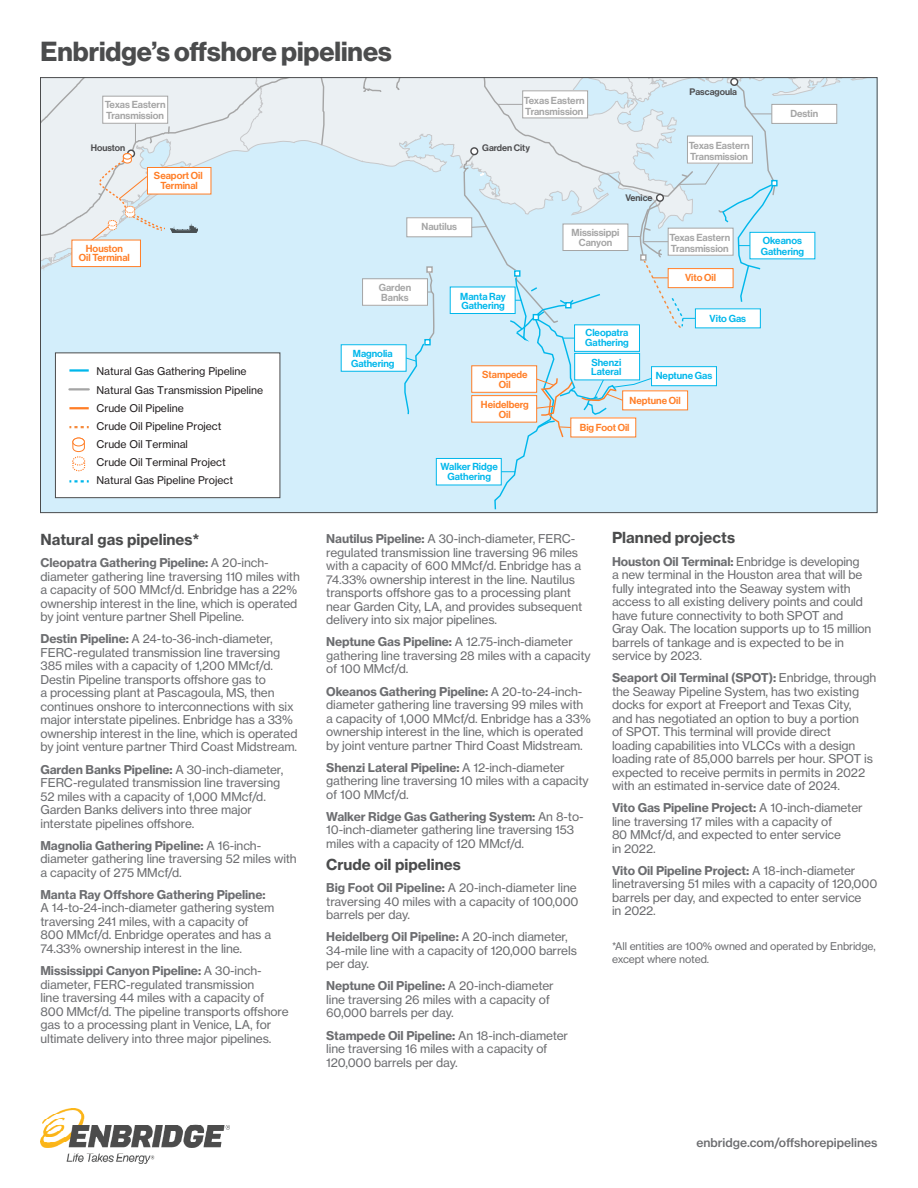
<style>
.page{position:relative;width:918px;height:1188px;background:#fff}
.page>*{position:absolute;margin:0;border:0;box-sizing:border-box;transform-origin:0 0}
.Head_18_20{font:27px "N Haas Grotesk DS Std 75 Bd";color:#4b4c4d}
.Head_10_12{font:15px "N Haas Grotesk TX Std 75 Bd";color:#4b4c4d}
.Body_8_10{font:12px/13.5px "N Haas Grotesk TX Std 55 Rg";letter-spacing:-.01em;color:#6c6d70}
.t1{font:12px "N Haas Grotesk TX Std 65 Md";color:#6c6d70}
.t2{font:10.5px/18.1px "N Haas Grotesk TX Std 55 Rg";color:#231f20}
.Caption_M_7_9{font:10.5px/13.5px "N Haas Grotesk TX Std 55 Rg";letter-spacing:-.01em;color:#6c6d70}
.t3{font:10.05px/10.8px "N Haas Grotesk DS Pro 65 Md";color:#a5a5a5}
.t4{font:10.05px/9.4px "N Haas Grotesk DS Pro 65 Md";color:#00b7eb}
.t5{font:10.05px/9.4px "N Haas Grotesk DS Pro 65 Md";color:#ff7e27;text-align:center}
.t6{font:9.3px "N Haas Grotesk DS Pro 65 Md";color:#4d4d4f}
.s1{font-family:"N Haas Grotesk TX Std 75 Bd"}
</style>
<div class="page">
<img style="left:40px;top:1108px;width:190px;height:56px">
<div style="left:777px;top:79px;width:99px;height:432px;background:#d3eefb"></div>
<svg style="left:42px;top:79px;width:412px;height:432px"></svg>
<svg style="left:229px;top:79px;width:51px;height:72px"></svg>
<svg style="left:422px;top:79px;width:7px;height:36px"></svg>
<svg style="left:395px;top:79px;width:13px;height:12px"></svg>
<svg style="left:362px;top:79px;width:21px;height:14px"></svg>
<svg style="left:311px;top:79px;width:14px;height:67px"></svg>
<div style="left:426px;top:266px;width:7px;height:7px;border:1px solid #a5a5a5"></div>
<div style="left:450px;top:287px;width:65px;height:27px;background:#fff"></div>
<div style="left:363px;top:279px;width:64px;height:26px;background:#fff"></div>
<div style="left:362px;top:278px;width:66px;height:28px;border:1px solid #a5a5a5"></div>
<div style="left:341px;top:345px;width:65px;height:26px;background:#fff"></div>
<div style="left:341px;top:344px;width:65px;height:28px;border:1px solid #00b7eb"></div>
<div style="left:436px;top:458px;width:65px;height:27px;background:#fff"></div>
<div style="left:436px;top:458px;width:66px;height:27px;border:1px solid #00b7eb"></div>
<div style="left:772px;top:104px;width:65px;height:19px;background:#fff"></div>
<div style="left:772px;top:104px;width:65px;height:20px;border:1px solid #a5a5a5"></div>
<div style="left:407px;top:218px;width:65px;height:19px;background:#fff"></div>
<div style="left:407px;top:217px;width:65px;height:20px;border:1px solid #a5a5a5"></div>
<div style="left:750px;top:232px;width:65px;height:27px;background:#fff"></div>
<div style="left:750px;top:232px;width:65px;height:27px;border:1px solid #00b7eb"></div>
<div style="left:147px;top:168px;width:64px;height:26px;background:#fff"></div>
<div style="left:72px;top:240px;width:68px;height:27px;background:#fff"></div>
<svg style="left:404px;top:267px;width:31px;height:149px"></svg>
<div style="left:103px;top:96px;width:65px;height:27px;background:#fff"></div>
<div style="left:102px;top:96px;width:66px;height:28px;border:1px solid #a5a5a5"></div>
<svg style="left:454px;top:79px;width:323px;height:432px"></svg>
<svg style="left:80px;top:113px;width:118px;height:198px"></svg>
<div style="left:55px;top:353px;width:225px;height:145px;background:#fff"></div>
<svg style="left:69px;top:369px;width:20px;height:114px"></svg>
<div style="left:55px;top:352px;width:225px;height:146px;border:1px solid #4b4c4d"></div>
<p class="Head_18_20" style="left:40px;top:36px;width:353px">Enbridge’s offshore pipelines</p>
<p class="t3" style="left:105px;top:100px;width:62px">Texas Eastern<br>Transmission</p>
<p class="t3" style="left:524px;top:95px;width:62px">Texas Eastern<br>Transmission</p>
<p class="t6" style="left:91px;top:143px;width:36px">Houston</p>
<p class="t6" style="left:482px;top:143px;width:49px">Garden City</p>
<p class="t5" style="left:79px;top:244px;width:52px">Houston<br>Oil Terminal</p>
<p class="t5" style="left:154px;top:171px;width:50px">Seaport Oil<br>Terminal</p>
<p class="t3" style="left:421px;top:221px;width:37px">Nautilus</p>
<p class="t3" style="left:379px;top:283px;width:34px;line-height:9.4px">Garden<br>Banks</p>
<p class="t4" style="left:460px;top:291px;width:47px">Manta Ray<br>Gathering</p>
<p class="t6" style="left:625px;top:193px;width:29px">Venice</p>
<p class="t3" style="left:572px;top:228px;width:49px;line-height:9.4px;text-align:center">Mississippi<br>Canyon</p>
<p class="t4" style="left:585px;top:328px;width:45px">Cleopatra<br>Gathering</p>
<p class="t6" style="left:690px;top:86px;width:49px">Pascagoula</p>
<p class="t3" style="left:689px;top:140px;width:62px">Texas Eastern<br>Transmission</p>
<p class="t3" style="left:669px;top:232px;width:62px">Texas Eastern<br>Transmission</p>
<p class="t5" style="left:685px;top:273px;width:32px">Vito Oil</p>
<p class="t4" style="left:710px;top:314px;width:38px">Vito Gas</p>
<p class="t2" style="left:96px;top:362px;width:168px">Natural Gas Gathering Pipeline<br>Natural Gas Transmission Pipeline<br>Crude Oil Pipeline<br>Crude Oil Pipeline Project<br>Crude Oil Terminal<br>Crude Oil Terminal Project<br>Natural Gas Pipeline Project</p>
<p class="t4" style="left:351px;top:349px;width:45px">Magnolia<br>Gathering</p>
<p class="t5" style="left:482px;top:370px;width:47px">Stampede<br>Oil</p>
<p class="t5" style="left:481px;top:400px;width:49px">Heidelberg<br>Oil</p>
<p class="t4" style="left:441px;top:462px;width:59px;text-align:center">Walker Ridge<br>Gathering</p>
<p class="t4" style="left:591px;top:358px;width:32px">Shenzi<br>Lateral</p>
<p class="t4" style="left:656px;top:371px;width:58px">Neptune Gas</p>
<p class="t5" style="left:630px;top:396px;width:53px">Neptune Oil</p>
<p class="t5" style="left:580px;top:423px;width:51px">Big Foot Oil</p>
<p class="t3" style="left:790px;top:108px;width:29px">Destin</p>
<p class="t4" style="left:761px;top:235px;width:45px;line-height:10.8px">Okeanos<br>Gathering</p>
<p class="Head_10_12" style="left:40px;top:530px;width:160px">Natural gas pipelines*</p>
<p class="Body_8_10" style="left:40px;top:556px;width:261px"><span class="s1">Cleopatra Gathering Pipeline:</span> A 20-inch&shy;diameter gathering line traversing 110 miles with a capacity of 500 MMcf/d. Enbridge has a 22% ownership interest in the line, which is operated by joint venture partner Shell Pipeline.</p>
<p class="Body_8_10" style="left:40px;top:632px;width:259px"><span class="s1">Destin Pipeline:</span> A 24-to-36-inch-diameter, FERC-regulated transmission line traversing 385 miles with a capacity of 1,200 MMcf/d.<br>Destin Pipeline transports offshore gas to<br>a processing plant at Pascagoula, MS, then continues onshore to interconnections with six major interstate pipelines. Enbridge has a 33% ownership interest in the line, which is operated by joint venture partner Third Coast Midstream.</p>
<p class="Body_8_10" style="left:40px;top:762px;width:244px"><span class="s1">Garden Banks Pipeline:</span> A 30-inch-diameter, FERC-regulated transmission line traversing 52 miles with a capacity of 1,000 MMcf/d.<br>Garden Banks delivers into three major interstate pipelines offshore.</p>
<p class="Body_8_10" style="left:40px;top:839px;width:258px"><span class="s1">Magnolia Gathering Pipeline:</span> A 16-inch&shy;diameter gathering line traversing 52 miles with a capacity of 275 MMcf/d.</p>
<p class="Body_8_10" style="left:40px;top:888px;width:235px"><span class="s1">Manta Ray Offshore Gathering Pipeline:<br></span>A 14-to-24-inch-diameter gathering system traversing 241 miles, with a capacity of 800 MMcf/d. Enbridge operates and has a 74.33% ownership interest in the line.</p>
<p class="Body_8_10" style="left:40px;top:964px;width:250px"><span class="s1">Mississippi Canyon Pipeline:</span> A 30-inch&shy;diameter, FERC-regulated transmission<br>line traversing 44 miles with a capacity of 800 MMcf/d. The pipeline transports offshore gas to a processing plant in Venice, LA, for ultimate delivery into three major pipelines.</p>
<p class="Body_8_10" style="left:326px;top:532px;width:257px"><span class="s1">Nautilus Pipeline:</span> A 30-inch-diameter, FERC&shy;regulated transmission line traversing 96 miles with a capacity of 600 MMcf/d. Enbridge has a 74.33% ownership interest in the line. Nautilus transports offshore gas to a processing plant near Garden City, LA, and provides subsequent delivery into six major pipelines.</p>
<p class="Body_8_10" style="left:326px;top:635px;width:266px"><span class="s1">Neptune Gas Pipeline:</span> A 12.75-inch-diameter gathering line traversing 28 miles with a capacity of 100 MMcf/d.</p>
<p class="Body_8_10" style="left:326px;top:684px;width:266px"><span class="s1">Okeanos Gathering Pipeline:</span> A 20-to-24-inch&shy;diameter gathering line traversing 99 miles with a capacity of 1,000 MMcf/d. Enbridge has a 33% ownership interest in the line, which is operated by joint venture partner Third Coast Midstream.</p>
<p class="Body_8_10" style="left:326px;top:761px;width:264px"><span class="s1">Shenzi Lateral Pipeline:</span> A 12-inch-diameter gathering line traversing 10 miles with a capacity of 100 MMcf/d.</p>
<p class="Body_8_10" style="left:326px;top:810px;width:259px"><span class="s1">Walker Ridge Gas Gathering System:</span> An 8-to-<br>10-inch-diameter gathering line traversing 153 miles with a capacity of 120 MMcf/d.</p>
<p class="Head_10_12" style="left:326px;top:855px;width:136px">Crude oil pipelines</p>
<p class="Body_8_10" style="left:326px;top:881px;width:254px"><span class="s1">Big Foot Oil Pipeline:</span> A 20-inch-diameter line traversing 40 miles with a capacity of 100,000 barrels per day.</p>
<p class="Body_8_10" style="left:326px;top:930px;width:252px"><span class="s1">Heidelberg Oil Pipeline:</span> A 20-inch diameter,<br>34-mile line with a capacity of 120,000 barrels per day.</p>
<p class="Body_8_10" style="left:326px;top:979px;width:229px"><span class="s1">Neptune Oil Pipeline:</span> A 20-inch-diameter line traversing 26 miles with a capacity of<br>60,000 barrels per day.</p>
<p class="Body_8_10" style="left:326px;top:1028px;width:243px"><span class="s1">Stampede Oil Pipeline:</span> An 18-inch-diameter line traversing 16 miles with a capacity of<br>120,000 barrels per day.</p>
<p class="Head_10_12" style="left:612px;top:528px;width:125px">Planned projects</p>
<p class="Body_8_10" style="left:612px;top:554px;width:261px"><span class="s1">Houston Oil Terminal:</span> Enbridge is developing<br>a new terminal in the Houston area that will be fully integrated into the Seaway system with access to all existing delivery points and could have future connectivity to both SPOT and Gray Oak. The location supports up to 15 million barrels of tankage and is expected to be in service by 2023.</p>
<p class="Body_8_10" style="left:612px;top:671px;width:266px"><span class="s1">Seaport Oil Terminal (SPOT):</span> Enbridge, through the Seaway Pipeline System, has two existing docks for export at Freeport and Texas City,<br>and has negotiated an option to buy a portion<br>of SPOT. This terminal will provide direct<br>loading capabilities into VLCCs with a design loading rate of 85,000 barrels per hour. SPOT is expected to receive permits in permits in 2022 with an estimated in-service date of 2024.</p>
<p class="Body_8_10" style="left:612px;top:801px;width:252px"><span class="s1">Vito Gas Pipeline Project:</span> A 10-inch-diameter line traversing 17 miles with a capacity of<br>80 MMcf/d, and expected to enter service<br>in 2022.</p>
<p class="Body_8_10" style="left:612px;top:864px;width:267px"><span class="s1">Vito Oil Pipeline Project:</span> A 18-inch-diameter linetraversing 51 miles with a capacity of 120,000 barrels per day, and expected to enter service<br>in 2022.</p>
<p class="Caption_M_7_9" style="left:612px;top:939px;width:265px">*All entities are 100% owned and operated by Enbridge, except where noted.</p>
<p class="t1" style="left:696px;top:1135px;width:183px">enbridge.com/offshorepipelines</p>
</div>
